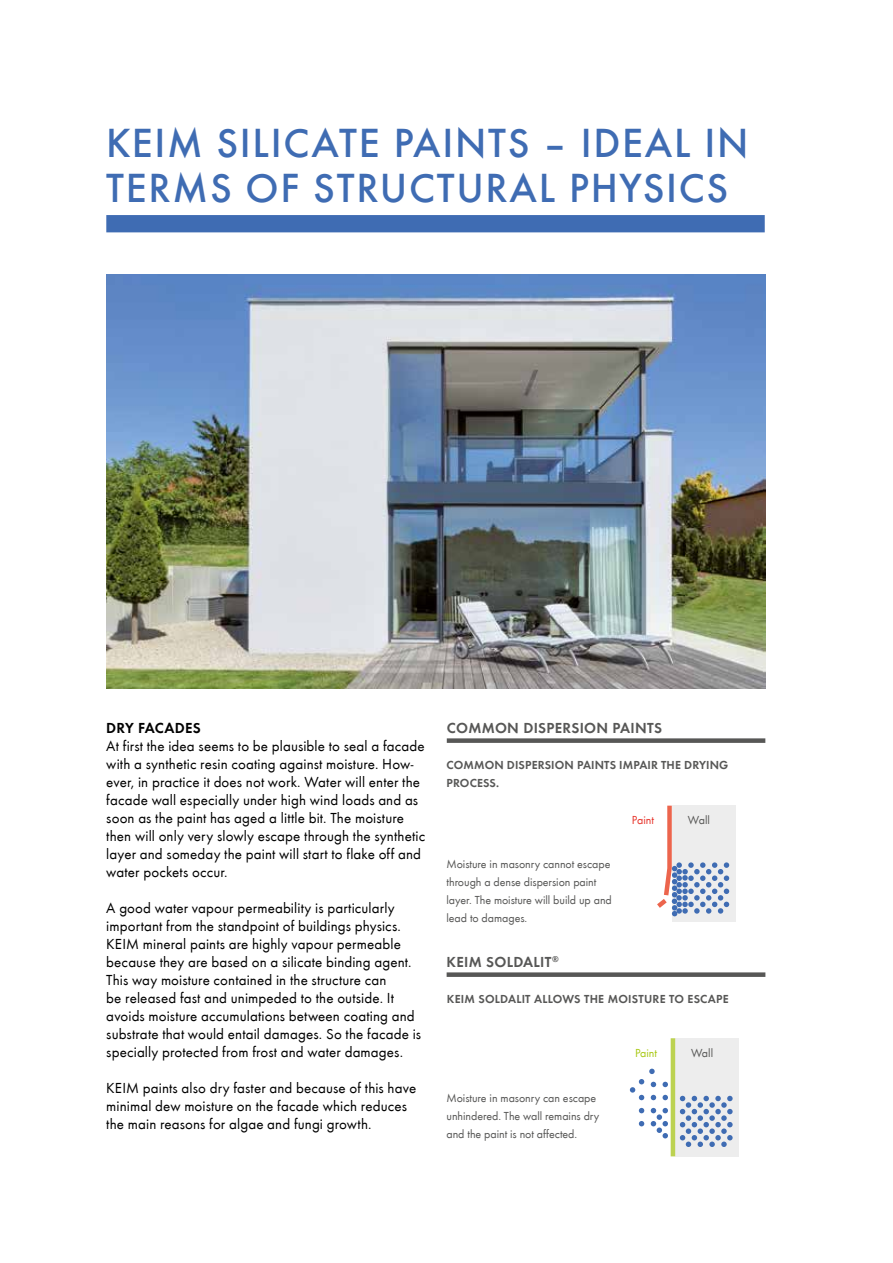
<style>
.page{position:relative;width:893px;height:1263px;background:#fff}
.page>*{position:absolute;margin:0;border:0;box-sizing:border-box;transform-origin:0 0}
.t1{font:500 42px/45px "Futura T";letter-spacing:.04em;color:#3f6cb3}
.t2{font:15px/18px "Futura T Boo";letter-spacing:.01em;color:#000}
.t3{font:15px "Futura T Dem";letter-spacing:.02em;color:#575756}
.t4{font:15px "Futura T Dem";letter-spacing:.02em;color:#000}
.t5{font:12px/18px "Futura T Boo";letter-spacing:-.005em;color:#575756}
.t6{font:12px/18px "Futura T Dem";letter-spacing:.01em;color:#575756}
.t7{font:12px "Futura T Boo";color:#a8c813}
.t8{font:12px "Futura T Boo";color:#e7332a}
</style>
<div class="page">
<div style="left:106px;top:215px;width:659px;height:17px;background:#3f6cb3"></div>
<img style="left:106px;top:274px;width:659px;height:414px">
<div style="left:675px;top:1038px;width:64px;height:118px;background:#ededed"></div>
<svg style="left:680px;top:1096px;width:53px;height:51px"></svg>
<svg style="left:662px;top:1082px;width:6px;height:5px"></svg>
<svg style="left:662px;top:1095px;width:6px;height:5px"></svg>
<svg style="left:639px;top:1108px;width:5px;height:5px"></svg>
<svg style="left:639px;top:1121px;width:5px;height:5px"></svg>
<svg style="left:630px;top:1069px;width:26px;height:31px"></svg>
<svg style="left:651px;top:1108px;width:17px;height:30px"></svg>
<hr style="left:671px;top:1038px;width:4px;height:118px;background:#bcd251">
<div style="left:447px;top:972px;width:318px;height:5px;background:#575756"></div>
<div style="left:447px;top:738px;width:318px;height:5px;background:#575756"></div>
<div style="left:672px;top:806px;width:64px;height:116px;background:#ededed"></div>
<svg style="left:657px;top:805px;width:72px;height:111px"></svg>
<h1 class="t1" style="left:106px;top:121px;width:644px">KEIM SILICATE PAINTS – IDEAL IN<br>TERMS OF STRUCTURAL PHYSICS</h1>
<p class="t4" style="left:106px;top:719px;width:96px">DRY FACADES</p>
<p class="t2" style="left:106px;top:737px;width:320px">At first the idea seems to be plausible to seal a facade with a synthetic resin coating against moisture. How&shy;ever, in practice it does not work. Water will enter the facade wall especially under high wind loads and as soon as the paint has aged a little bit. The moisture then will only very slowly escape through the synthetic layer and someday the paint will start to flake off and water pockets occur.</p>
<p class="t2" style="left:106px;top:899px;width:316px">A good water vapour permeability is particularly important from the standpoint of buildings physics.<br>KEIM mineral paints are highly vapour permeable because they are based on a silicate binding agent.<br>This way moisture contained in the structure can<br>be released fast and unimpeded to the outside. It avoids moisture accumulations between coating and substrate that would entail damages. So the facade is specially protected from frost and water damages.</p>
<p class="t2" style="left:106px;top:1079px;width:311px">KEIM paints also dry faster and because of this have minimal dew moisture on the facade which reduces the main reasons for algae and fungi growth.</p>
<p class="t3" style="left:447px;top:719px;width:217px">COMMON DISPERSION PAINTS</p>
<p class="t6" style="left:447px;top:756px;width:283px">COMMON DISPERSION PAINTS IMPAIR THE DRYING<br>PROCESS.</p>
<p class="t5" style="left:446px;top:855px;width:167px">Moisture in masonry cannot escape through a dense dispersion paint layer. The moisture will build up and lead to damages.</p>
<p class="t3" style="left:447px;top:953px;width:114px">KEIM SOLDALIT <sup>®</sup></p>
<p class="t8" style="left:632px;top:813px;width:24px">Paint</p>
<p class="t5" style="left:688px;top:811px;width:24px">Wall</p>
<p class="t6" style="left:447px;top:990px;width:284px">KEIM SOLDALIT ALLOWS THE MOISTURE TO ESCAPE</p>
<p class="t5" style="left:446px;top:1089px;width:154px">Moisture in masonry can escape unhindered. The wall remains dry and the paint is not affected.</p>
<p class="t7" style="left:635px;top:1046px;width:24px">Paint</p>
<p class="t5" style="left:691px;top:1044px;width:24px">Wall</p>
</div>
